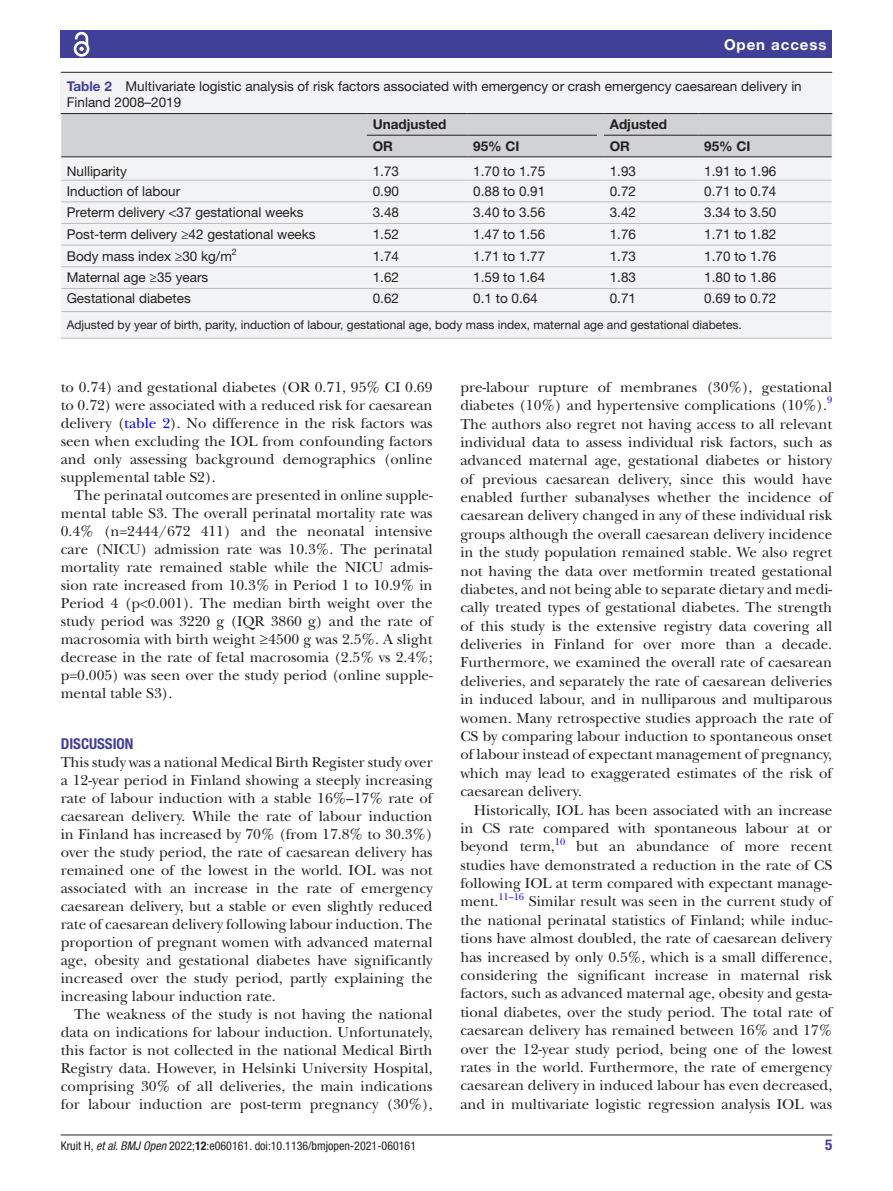
<style>
.page{position:relative;width:893px;height:1191px;background:#fff}
.page>*{position:absolute;margin:0;border:0;box-sizing:border-box;transform-origin:0 0}
.t1{font:15px/18px "New Baskerville";color:#231f20;text-align:justify}
.t2{font:700 condensed 15px "Helvetica Neue LT Std";color:#414099}
.t3{font:700 15px "Helvetica Neue LT Std";letter-spacing:.065em;color:#fff}
.t4{font:13.5px/16.5px "Helvetica Neue LT Std";color:#231f20}
.t5{font:700 13.5px "Helvetica Neue LT Std";color:#231f20}
.t6{font:12px "Helvetica Neue LT Std";color:#231f20}
.t7{font:condensed 12px "Helvetica Neue LT Std";color:#231f20}
.t8{font:9.9px "New Baskerville";color:#00f}
.t9{font:9px "Helvetica Neue LT Std";color:#231f20}
.s1{font-weight:700;color:#414099}
.s2{color:#00f}
.s3{font-style:italic}
.s4{font-weight:700}
</style>
<div class="page">
<hr style="left:61px;top:1134px;width:771px;height:1px;background:#231f20">
<div style="left:61px;top:31px;width:771px;height:27px;background:#414099"></div>
<svg style="left:73px;top:31px;width:17px;height:26px"></svg>
<div style="left:61px;top:73px;width:771px;height:265px;background:#f2f3f4"></div>
<hr style="left:61px;top:72px;width:771px;height:1px;background:#231f20">
<hr style="left:61px;top:113px;width:306px;height:1px;background:#231f20">
<hr style="left:367px;top:113px;width:100px;height:1px;background:#231f20">
<hr style="left:467px;top:113px;width:137px;height:1px;background:#231f20">
<hr style="left:604px;top:113px;width:94px;height:1px;background:#231f20">
<hr style="left:698px;top:113px;width:134px;height:1px;background:#231f20">
<hr style="left:61px;top:338px;width:306px;height:1px;background:#bcbdc0">
<hr style="left:367px;top:338px;width:100px;height:1px;background:#bcbdc0">
<hr style="left:467px;top:338px;width:137px;height:1px;background:#bcbdc0">
<hr style="left:604px;top:338px;width:94px;height:1px;background:#bcbdc0">
<hr style="left:698px;top:338px;width:134px;height:1px;background:#bcbdc0">
<svg style="left:60px;top:114px;width:773px;height:224px"></svg>
<p class="t3" style="left:724px;top:35px;width:104px">Open access</p>
<p class="t4" style="left:67px;top:77px;width:737px"><span class="s1">Table 2</span> Multivariate logistic analysis of risk factors associated with emergency or crash emergency caesarean delivery in<br>Finland 2008–2019</p>
<p class="t5" style="left:373px;top:116px;width:75px">Unadjusted</p>
<p class="t5" style="left:610px;top:116px;width:59px">Adjusted</p>
<p class="t5" style="left:373px;top:138px;width:22px">OR</p>
<p class="t5" style="left:473px;top:138px;width:48px">95% CI</p>
<p class="t5" style="left:610px;top:138px;width:22px">OR</p>
<p class="t5" style="left:704px;top:138px;width:48px">95% CI</p>
<p class="t4" style="left:67px;top:162px;width:61px">Nulliparity</p>
<p class="t4" style="left:373px;top:162px;width:28px">1.73</p>
<p class="t4" style="left:473px;top:162px;width:74px">1.70 to 1.75</p>
<p class="t4" style="left:610px;top:162px;width:28px">1.93</p>
<p class="t4" style="left:704px;top:162px;width:74px">1.91 to 1.96</p>
<p class="t4" style="left:67px;top:183px;width:115px">Induction of labour</p>
<p class="t4" style="left:373px;top:183px;width:28px">0.90</p>
<p class="t4" style="left:473px;top:183px;width:74px">0.88 to 0.91</p>
<p class="t4" style="left:610px;top:183px;width:28px">0.72</p>
<p class="t4" style="left:704px;top:183px;width:74px">0.71 to 0.74</p>
<p class="t4" style="left:67px;top:204px;width:238px">Preterm delivery &lt;37 gestational weeks</p>
<p class="t4" style="left:373px;top:204px;width:28px">3.48</p>
<p class="t4" style="left:473px;top:204px;width:74px">3.40 to 3.56</p>
<p class="t4" style="left:610px;top:204px;width:28px">3.42</p>
<p class="t4" style="left:704px;top:204px;width:74px">3.34 to 3.50</p>
<p class="t4" style="left:67px;top:226px;width:250px">Post-term delivery ≥42 gestational weeks</p>
<p class="t4" style="left:373px;top:226px;width:28px">1.52</p>
<p class="t4" style="left:473px;top:226px;width:74px">1.47 to 1.56</p>
<p class="t4" style="left:610px;top:226px;width:28px">1.76</p>
<p class="t4" style="left:704px;top:226px;width:74px">1.71 to 1.82</p>
<p class="t4" style="left:67px;top:247px;width:167px">Body mass index ≥30 kg/m</p>
<p class="t9" style="left:232px;top:246px;width:6px">2</p>
<p class="t4" style="left:373px;top:247px;width:28px">1.74</p>
<p class="t4" style="left:473px;top:247px;width:74px">1.71 to 1.77</p>
<p class="t4" style="left:610px;top:247px;width:28px">1.73</p>
<p class="t4" style="left:704px;top:247px;width:74px">1.70 to 1.76</p>
<p class="t4" style="left:67px;top:269px;width:143px">Maternal age ≥35 years</p>
<p class="t4" style="left:373px;top:269px;width:28px">1.62</p>
<p class="t4" style="left:473px;top:269px;width:74px">1.59 to 1.64</p>
<p class="t4" style="left:610px;top:269px;width:28px">1.83</p>
<p class="t4" style="left:704px;top:269px;width:74px">1.80 to 1.86</p>
<p class="t4" style="left:67px;top:289px;width:126px">Gestational diabetes</p>
<p class="t4" style="left:373px;top:289px;width:28px">0.62</p>
<p class="t4" style="left:473px;top:289px;width:66px">0.1 to 0.64</p>
<p class="t4" style="left:610px;top:289px;width:28px">0.71</p>
<p class="t4" style="left:704px;top:289px;width:74px">0.69 to 0.72</p>
<p class="t6" style="left:67px;top:318px;width:677px">Adjusted by year of birth, parity, induction of labour, gestational age, body mass index, maternal age and gestational diabetes.</p>
<p class="t1" style="left:61px;top:378px;width:373px">to 0.74) and gestational diabetes (OR 0.71, 95% CI 0.69 to 0.72) were associated with a reduced risk for caesarean delivery (<span class="s2">table 2</span>). No difference in the risk factors was seen when excluding the IOL from confounding factors and only assessing background demographics (online supplemental table S2).</p>
<p class="t1" style="left:61px;top:486px;width:373px;text-indent:14px">The perinatal outcomes are presented in online supple&shy;mental table S3. The overall perinatal mortality rate was 0.4% (n=2444/672 411) and the neonatal intensive care (NICU) admission rate was 10.3%. The perinatal mortality rate remained stable while the NICU admis&shy;sion rate increased from 10.3% in Period 1 to 10.9% in Period 4 (p&lt;0.001). The median birth weight over the study period was 3220 g (IQR 3860 g) and the rate of macrosomia with birth weight ≥4500 g was 2.5%. A slight decrease in the rate of fetal macrosomia (2.5% vs 2.4%; p=0.005) was seen over the study period (online supple&shy;mental table S3).</p>
<p class="t2" style="left:61px;top:735px;width:74px">DISCUSSION</p>
<p class="t1" style="left:61px;top:753px;width:373px">This study was a national Medical Birth Register study over a 12-year period in Finland showing a steeply increasing rate of labour induction with a stable 16%–17% rate of caesarean delivery. While the rate of labour induction in Finland has increased by 70% (from 17.8% to 30.3%) over the study period, the rate of caesarean delivery has remained one of the lowest in the world. IOL was not associated with an increase in the rate of emergency caesarean delivery, but a stable or even slightly reduced rate of caesarean delivery following labour induction. The proportion of pregnant women with advanced maternal age, obesity and gestational diabetes have significantly increased over the study period, partly explaining the increasing labour induction rate.</p>
<p class="t1" style="left:61px;top:1005px;width:373px;text-indent:14px">The weakness of the study is not having the national data on indications for labour induction. Unfortunately, this factor is not collected in the national Medical Birth Registry data. However, in Helsinki University Hospital, comprising 30% of all deliveries, the main indications for labour induction are post-term pregnancy (30%),</p>
<p class="t1" style="left:460px;top:378px;width:373px">pre-labour rupture of membranes (30%), gestational diabetes (10%) and hypertensive complications (10%).</p>
<p class="t8" style="left:827px;top:394px;width:7px">9</p>
<p class="t1" style="left:460px;top:414px;width:373px;line-height:18.5px">The authors also regret not having access to all relevant individual data to assess individual risk factors, such as advanced maternal age, gestational diabetes or history of previous caesarean delivery, since this would have enabled further subanalyses whether the incidence of caesarean delivery changed in any of these individual risk groups although the overall caesarean delivery incidence in the study population remained stable. We also regret not having the data over metformin treated gestational diabetes, and not being able to separate dietary and medi&shy;cally treated types of gestational diabetes. The strength of this study is the extensive registry data covering all deliveries in Finland for over more than a decade.<br>Furthermore, we examined the overall rate of caesarean deliveries, and separately the rate of caesarean deliveries in induced labour, and in nulliparous and multiparous women. Many retrospective studies approach the rate of CS by comparing labour induction to spontaneous onset of labour instead of expectant management of pregnancy, which may lead to exaggerated estimates of the risk of caesarean delivery.</p>
<p class="t1" style="left:460px;top:800px;width:373px;text-indent:14px">Historically, IOL has been associated with an increase in CS rate compared with spontaneous labour at or beyond term,</p>
<p class="t8" style="left:555px;top:835px;width:12px">10</p>
<p class="t1" style="left:460px;top:837px;width:373px;text-indent:116px">but an abundance of more recent studies have demonstrated a reduction in the rate of CS following IOL at term compared with expectant manage&shy;ment.</p>
<p class="t8" style="left:498px;top:890px;width:27px">11–16</p>
<p class="t1" style="left:460px;top:892px;width:373px;line-height:18.5px;text-indent:69px">Similar result was seen in the current study of the national perinatal statistics of Finland; while induc&shy;tions have almost doubled, the rate of caesarean delivery has increased by only 0.5%, which is a small difference, considering the significant increase in maternal risk factors, such as advanced maternal age, obesity and gesta&shy;tional diabetes, over the study period. The total rate of caesarean delivery has remained between 16% and 17% over the 12-year study period, being one of the lowest rates in the world. Furthermore, the rate of emergency caesarean delivery in induced labour has even decreased, and in multivariate logistic regression analysis IOL was</p>
<p class="t7" style="left:61px;top:1138px;width:357px">Kruit H, <span class="s3">et al</span>. <span class="s3">BMJ Open</span> 2022;<span class="s4">12</span>:e060161. doi:10.1136/bmjopen-2021-060161</p>
<p class="t2" style="left:825px;top:1135px;width:9px">5</p>
</div>
